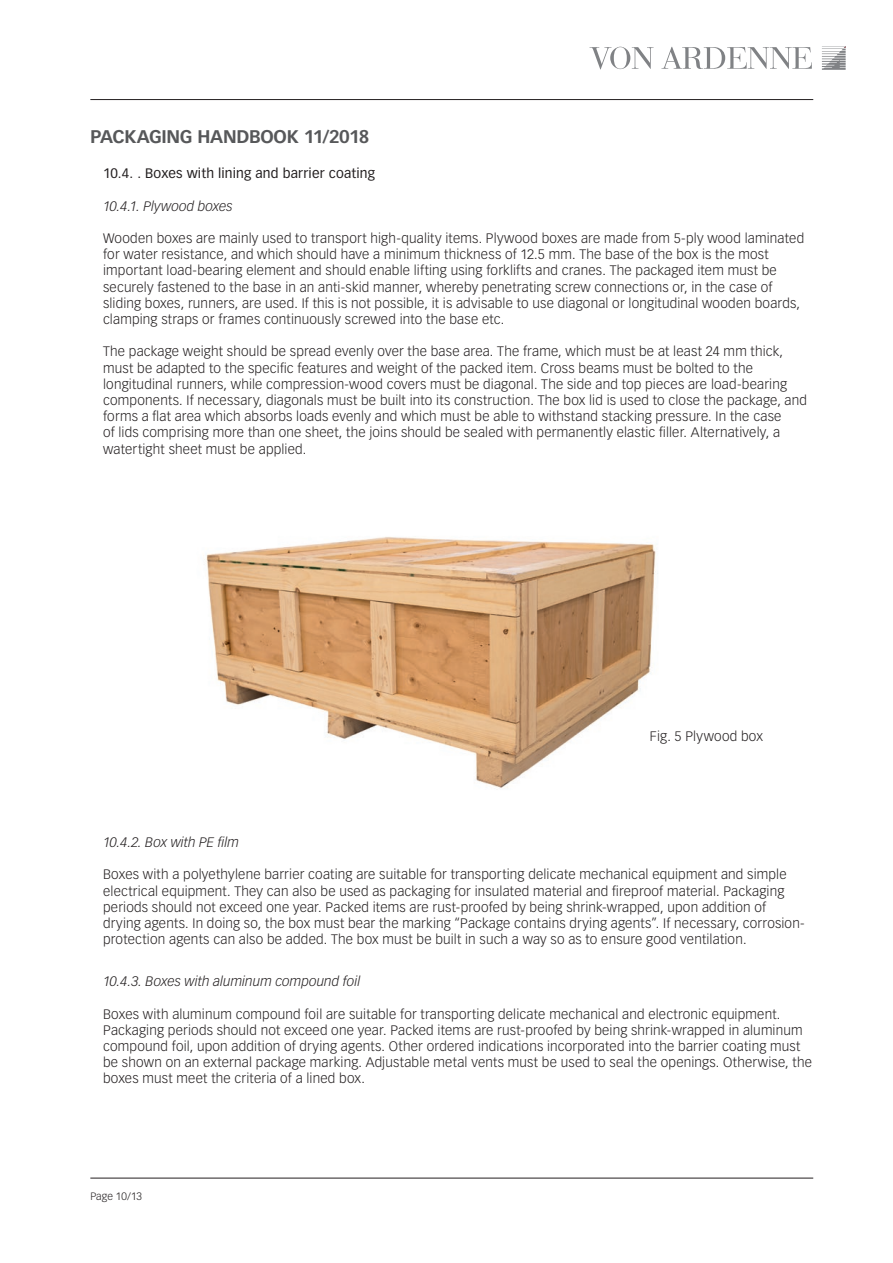
<style>
.page{position:relative;width:893px;height:1263px;background:#fff}
.page>*{position:absolute;margin:0;border:0;box-sizing:border-box;transform-origin:0 0}
.t1{font:700 18px "Vectora LT Std";letter-spacing:-.02em;color:#57585a}
.t2{font:300 13.5px/16.2px "Vectora LT Std";letter-spacing:.015em;color:#231f20}
.t3{font:italic 300 13.5px "Vectora LT Std";letter-spacing:.005em;color:#231f20}
.t4{font:13.5px "Vectora LT Std";letter-spacing:.015em;color:#231f20}
.t5{font:300 10.5px "Vectora LT Std";letter-spacing:.01em;color:#231f20}
</style>
<div class="page">
<svg style="left:589px;top:47px;width:65px;height:23px"></svg>
<svg style="left:661px;top:47px;width:151px;height:22px"></svg>
<svg style="left:822px;top:46px;width:24px;height:24px"></svg>
<img style="left:206px;top:537px;width:452px;height:251px">
<hr style="left:90px;top:1178px;width:723px;height:1px;background:#231f20">
<hr style="left:90px;top:99px;width:723px;height:1px;background:#231f20">
<h1 class="t1" style="left:90px;top:126px;width:281px">PACKAGING HANDBOOK 11/2018</h1>
<p class="t4" style="left:103px;top:165px;width:274px">10.4. . Boxes with lining and barrier coating</p>
<p class="t3" style="left:103px;top:198px;width:131px">10.4.1. Plywood boxes</p>
<p class="t2" style="left:103px;top:230px;width:703px">Wooden boxes are mainly used to transport high-quality items. Plywood boxes are made from 5-ply wood laminated for water resistance, and which should have a minimum thickness of 12.5 mm. The base of the box is the most important load-bearing element and should enable lifting using forklifts and cranes. The packaged item must be securely fastened to the base in an anti-skid manner, whereby penetrating screw connections or, in the case of sliding boxes, runners, are used. If this is not possible, it is advisable to use diagonal or longitudinal wooden boards, clamping straps or frames continuously screwed into the base etc.</p>
<p class="t2" style="left:103px;top:344px;width:705px">The package weight should be spread evenly over the base area. The frame, which must be at least 24 mm thick, must be adapted to the specific features and weight of the packed item. Cross beams must be bolted to the longitudinal runners, while compression-wood covers must be diagonal. The side and top pieces are load-bearing components. If necessary, diagonals must be built into its construction. The box lid is used to close the package, and forms a flat area which absorbs loads evenly and which must be able to withstand stacking pressure. In the case<br>of lids comprising more than one sheet, the joins should be sealed with permanently elastic filler. Alternatively, a watertight sheet must be applied.</p>
<p class="t2" style="left:650px;top:728px;width:114px">Fig. 5 Plywood box</p>
<p class="t3" style="left:103px;top:834px;width:137px">10.4.2. Box with PE film</p>
<p class="t2" style="left:103px;top:867px;width:703px">Boxes with a polyethylene barrier coating are suitable for transporting delicate mechanical equipment and simple electrical equipment. They can also be used as packaging for insulated material and fireproof material. Packaging periods should not exceed one year. Packed items are rust-proofed by being shrink-wrapped, upon addition of drying agents. In doing so, the box must bear the marking “Package contains drying agents”. If necessary, corrosion&shy;protection agents can also be added. The box must be built in such a way so as to ensure good ventilation.</p>
<p class="t3" style="left:103px;top:973px;width:259px">10.4.3. Boxes with aluminum compound foil</p>
<p class="t2" style="left:103px;top:1006px;width:710px">Boxes with aluminum compound foil are suitable for transporting delicate mechanical and electronic equipment.<br>Packaging periods should not exceed one year. Packed items are rust-proofed by being shrink-wrapped in aluminum compound foil, upon addition of drying agents. Other ordered indications incorporated into the barrier coating must be shown on an external package marking. Adjustable metal vents must be used to seal the openings. Otherwise, the boxes must meet the criteria of a lined box.</p>
<p class="t5" style="left:90px;top:1190px;width:53px">Page 10/13</p>
</div>
